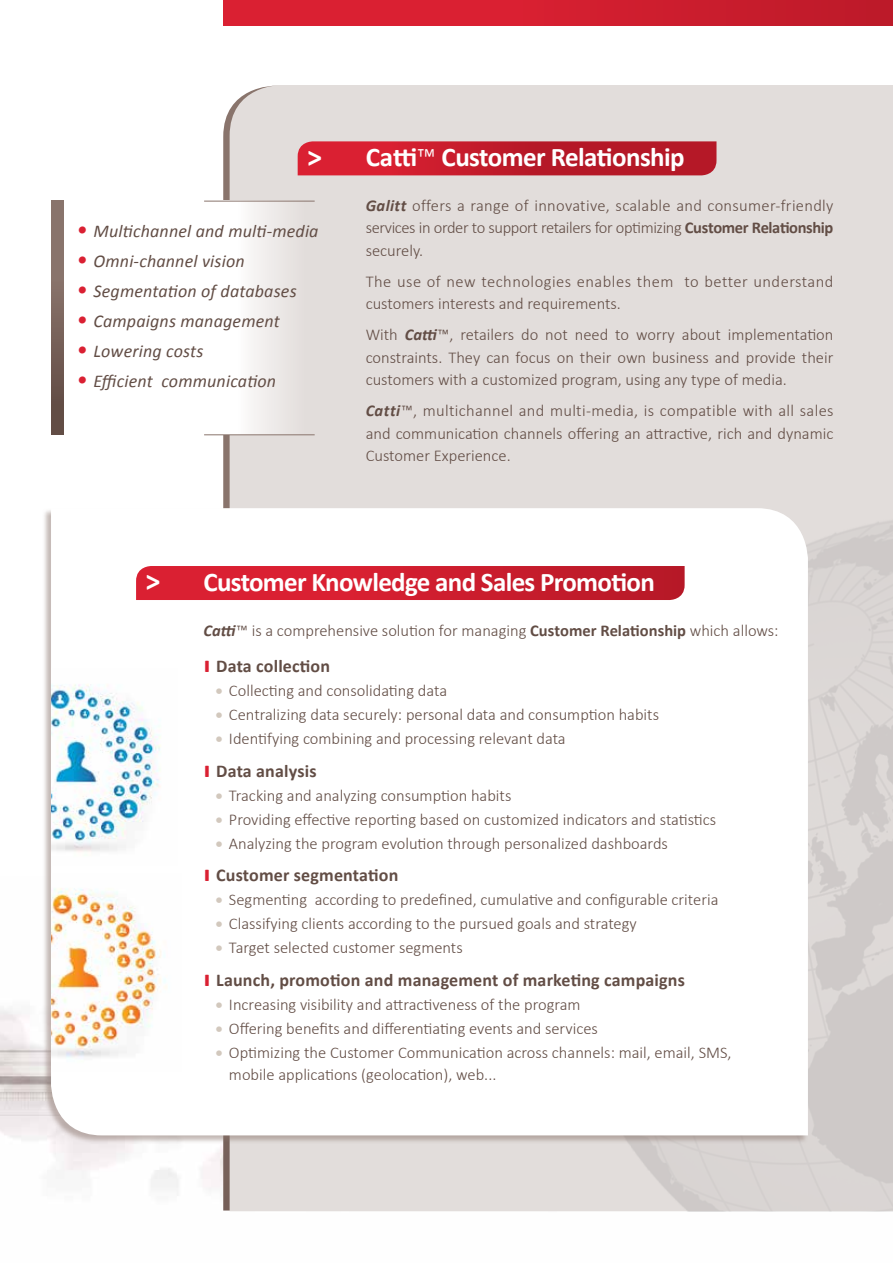
<style>
.page{position:relative;width:893px;height:1263px;background:#fff}
.page>*{position:absolute;margin:0;border:0;box-sizing:border-box;transform-origin:0 0}
.t1{font:700 30px "Calibri";color:#fff}
.t2{font:700 27px "Calibri";letter-spacing:-.025em;color:#fff}
.t3{font:italic 18px "Calibri";letter-spacing:.01em;color:#624d45}
.t4{font:700 18px "Calibri";letter-spacing:.01em;color:#624d45}
.t5{font:300 16.5px/22.5px "Calibri";color:#624d45;text-align:justify}
.t6{font:300 16.5px/22.5px "Calibri";letter-spacing:.02em;color:#624d45}
.s1{font-size:22.5px;color:#da2032}
.s2{font-weight:300}
.s3{font-weight:700;font-style:italic}
.s4{font-weight:700}
.s5{color:#da2032}
</style>
<div class="page">
<div style="left:223px;top:0;width:670px;height:26px;background:linear-gradient(to right,#e12234,#c11b2a)"></div>
<div style="left:230px;top:85px;width:663px;height:1126px;background:#e2dddb"></div>
<img style="left:502px;top:458px;width:391px;height:754px">
<div style="left:204px;top:201px;width:111px;height:234px;background:linear-gradient(to right,#fff,#e0dbd9)"></div>
<div style="left:42px;top:508px;width:766px;height:636px;background:#89746c;opacity:.5"></div>
<svg style="left:51px;top:508px;width:757px;height:627px"></svg>
<img style="left:51px;top:873px;width:130px;height:198px">
<img style="left:51px;top:669px;width:127px;height:196px">
<svg style="left:298px;top:141px;width:418px;height:34px;background:#c31e2e"></svg>
<svg style="left:136px;top:566px;width:549px;height:34px;background:#ce1e2f"></svg>
<svg style="left:51px;top:201px;width:13px;height:234px;background:#79645c"></svg>
<hr style="left:204px;top:435px;width:111px;height:1px;background:#89746c">
<hr style="left:204px;top:201px;width:111px;height:1px;background:#89746c">
<h1 class="t1" style="left:307px;top:138px;width:16px">&gt;</h1>
<p class="t3" style="left:77px;top:220px;width:244px"><span class="s1">•</span> Multichannel and multi-media</p>
<p class="t3" style="left:77px;top:250px;width:170px"><span class="s1">•</span> Omni-channel vision</p>
<p class="t3" style="left:77px;top:280px;width:222px"><span class="s1">•</span> Segmentation of databases</p>
<p class="t3" style="left:77px;top:310px;width:205px"><span class="s1">•</span> Campaigns management</p>
<p class="t3" style="left:77px;top:340px;width:128px"><span class="s1">•</span> Lowering costs</p>
<p class="t3" style="left:77px;top:370px;width:201px"><span class="s1">•</span> Efficient communication</p>
<h2 class="t2" style="left:366px;top:140px;width:321px">Catti<span class="s2">™</span> Customer Relationship</h2>
<p class="t5" style="left:366px;top:193px;width:469px"><span class="s3">Galitt</span> offers a range of innovative, scalable and consumer-friendly services in order to support retailers for optimizing <span class="s4">Customer Relationship </span>securely.</p>
<p class="t6" style="left:366px;top:269px;width:469px">The use of new technologies enables them to better understand customers interests and requirements.</p>
<p class="t5" style="left:366px;top:323px;width:469px">With <span class="s3">Catti</span>™, retailers do not need to worry about implementation constraints. They can focus on their own business and provide their customers with a customized program, using any type of media.</p>
<p class="t5" style="left:366px;top:399px;width:469px"><span class="s3">Catti</span>™, multichannel and multi-media, is compatible with all sales and communication channels offering an attractive, rich and dynamic Customer Experience.</p>
<h1 class="t1" style="left:146px;top:562px;width:16px">&gt;</h1>
<h2 class="t2" style="left:203px;top:565px;width:453px">Customer Knowledge and Sales Promotion</h2>
<p class="t5" style="left:203px;top:618px;width:577px"><span class="s3">Catti</span>™ is a comprehensive solution for managing <span class="s4">Customer Relationship</span> which allows:</p>
<p class="t4" style="left:203px;top:655px;width:128px"><span class="s5">I</span> Data collection</p>
<p class="t5" style="left:216px;top:679px;width:232px"><sup>●</sup> Collecting and consolidating data</p>
<p class="t5" style="left:216px;top:703px;width:444px"><sup>●</sup> Centralizing data securely: personal data and consumption habits</p>
<p class="t5" style="left:216px;top:727px;width:351px"><sup>●</sup> Identifying combining and processing relevant data</p>
<p class="t4" style="left:203px;top:760px;width:115px"><span class="s5">I</span> Data analysis</p>
<p class="t5" style="left:216px;top:783px;width:297px"><sup>●</sup> Tracking and analyzing consumption habits</p>
<p class="t5" style="left:216px;top:807px;width:501px"><sup>●</sup> Providing effective reporting based on customized indicators and statistics</p>
<p class="t5" style="left:216px;top:831px;width:453px"><sup>●</sup> Analyzing the program evolution through personalized dashboards</p>
<p class="t4" style="left:203px;top:864px;width:196px"><span class="s5">I</span> Customer segmentation</p>
<p class="t5" style="left:216px;top:888px;width:504px"><sup>●</sup> Segmenting according to predefined, cumulative and configurable criteria</p>
<p class="t5" style="left:216px;top:912px;width:422px"><sup>●</sup> Classifying clients according to the pursued goals and strategy</p>
<p class="t5" style="left:216px;top:936px;width:248px"><sup>●</sup> Target selected customer segments</p>
<p class="t4" style="left:203px;top:969px;width:483px"><span class="s5">I</span> Launch, promotion and management of marketing campaigns</p>
<p class="t5" style="left:216px;top:992px;width:366px"><sup>●</sup> Increasing visibility and attractiveness of the program</p>
<p class="t5" style="left:216px;top:1016px;width:383px"><sup>●</sup> Offering benefits and differentiating events and services</p>
<p class="t5" style="left:229px;top:1040px;width:504px;text-indent:-13px"><sup>●</sup> Optimizing the Customer Communication across channels: mail, email, SMS, mobile applications (geolocation), web...</p>
</div>
